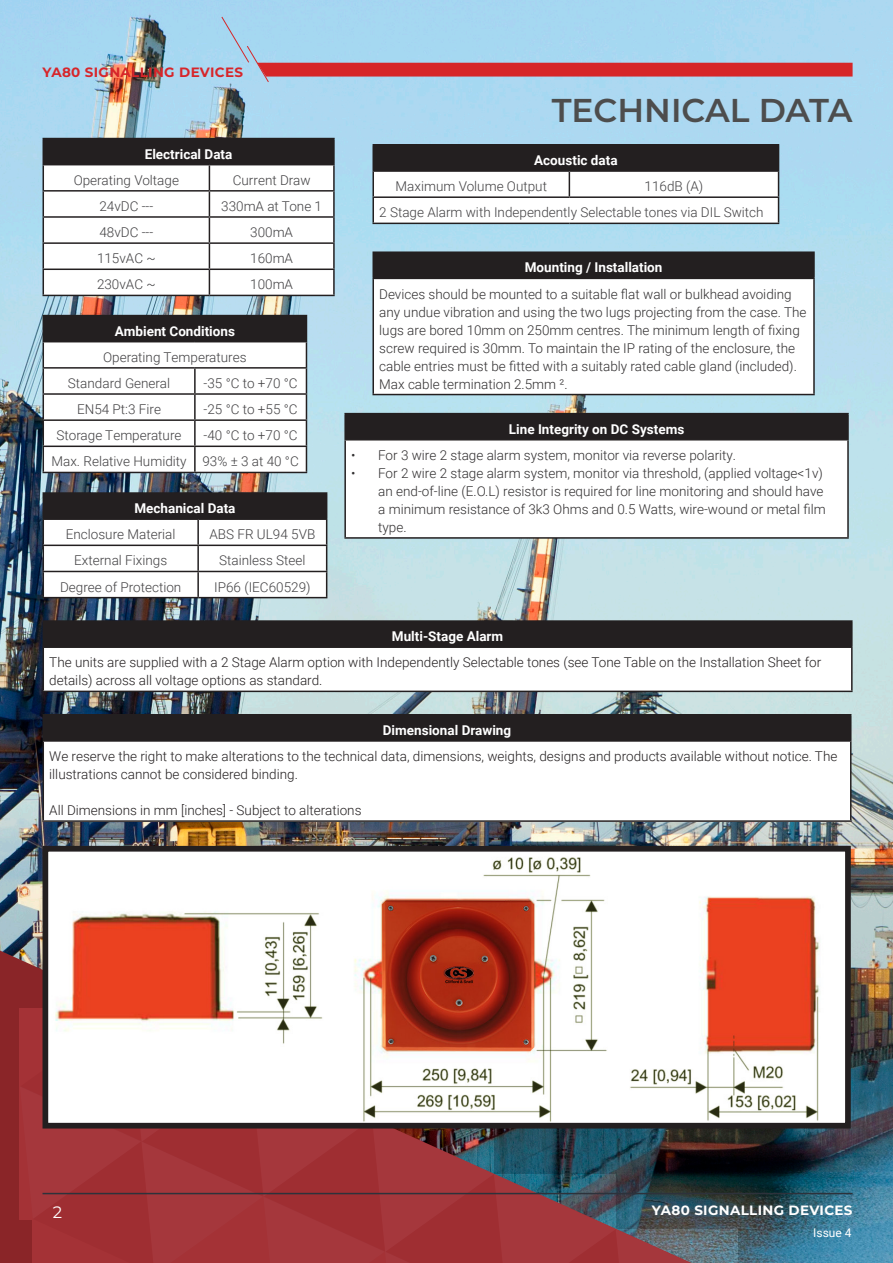
<style>
.page{position:relative;width:893px;height:1263px;background:#fff}
.page>*{position:absolute;margin:0;border:0;box-sizing:border-box;transform-origin:0 0}
.t1{font:600 33px "Montserrat";color:#4d4d4d}
.t2{font:16.5px "Montserrat";color:#fff}
.t3{font:300 13.5px/18px "Roboto";color:#312f30}
.t4{font:300 13.5px "Roboto";color:#414042}
.t5{font:300 13.5px/18px "Roboto";color:#231f20}
.t6{font:700 13.5px "Roboto";color:#fff}
.t7{font:700 13.5px "Montserrat";letter-spacing:.025em;color:#d7252a}
.t8{font:700 13.5px "Montserrat";letter-spacing:.025em;color:#fff}
.t9{font:12px "Roboto";color:#fff}
</style>
<div class="page">
<img style="left:0;top:0;width:893px;height:1263px">
<hr style="left:43px;top:138px;width:166px;height:1px;background:#231f20">
<hr style="left:209px;top:138px;width:126px;height:1px;background:#231f20">
<hr style="left:333px;top:139px;width:2px;height:25px;background:#231f20">
<hr style="left:209px;top:164px;width:126px;height:1px;background:#231f20">
<hr style="left:333px;top:165px;width:2px;height:25px;background:#231f20">
<hr style="left:209px;top:190px;width:126px;height:2px;background:#231f20">
<hr style="left:333px;top:192px;width:2px;height:24px;background:#231f20">
<hr style="left:209px;top:216px;width:126px;height:2px;background:#231f20">
<hr style="left:333px;top:218px;width:2px;height:24px;background:#231f20">
<hr style="left:209px;top:242px;width:126px;height:2px;background:#231f20">
<hr style="left:333px;top:244px;width:2px;height:25px;background:#231f20">
<hr style="left:209px;top:269px;width:126px;height:1px;background:#231f20">
<svg style="left:43px;top:139px;width:291px;height:156px"></svg>
<hr style="left:333px;top:270px;width:2px;height:25px;background:#231f20">
<hr style="left:43px;top:295px;width:166px;height:1px;background:#231f20">
<hr style="left:209px;top:295px;width:126px;height:1px;background:#231f20">
<hr style="left:372px;top:144px;width:197px;height:2px;background:#231f20">
<hr style="left:372px;top:146px;width:2px;height:24px;background:#231f20">
<hr style="left:569px;top:144px;width:210px;height:2px;background:#231f20">
<hr style="left:372px;top:170px;width:197px;height:2px;background:#231f20">
<hr style="left:372px;top:172px;width:2px;height:24px;background:#231f20">
<hr style="left:372px;top:196px;width:197px;height:2px;background:#231f20">
<hr style="left:372px;top:198px;width:2px;height:25px;background:#231f20">
<svg style="left:373px;top:146px;width:406px;height:77px"></svg>
<hr style="left:372px;top:223px;width:197px;height:1px;background:#231f20">
<hr style="left:569px;top:223px;width:210px;height:1px;background:#231f20">
<svg style="left:0;top:950px;width:43px;height:313px;background:#8a2b2e"></svg>
<svg style="left:20px;top:1009px;width:717px;height:254px;background:#83383e"></svg>
<img style="left:50px;top:853px;width:794px;height:268px">
<div style="left:43px;top:846px;width:808px;height:282px;border:6px solid #231f20"></div>
<hr style="left:43px;top:315px;width:152px;height:1px;background:#231f20">
<hr style="left:195px;top:315px;width:112px;height:1px;background:#231f20">
<svg style="left:43px;top:316px;width:264px;height:156px"></svg>
<hr style="left:43px;top:472px;width:152px;height:1px;background:#231f20">
<hr style="left:195px;top:472px;width:112px;height:1px;background:#231f20">
<hr style="left:43px;top:492px;width:155px;height:2px;background:#231f20">
<hr style="left:198px;top:492px;width:129px;height:2px;background:#231f20">
<svg style="left:43px;top:494px;width:284px;height:103px"></svg>
<hr style="left:43px;top:597px;width:155px;height:1px;background:#231f20">
<hr style="left:198px;top:597px;width:129px;height:1px;background:#231f20">
<div style="left:43px;top:715px;width:808px;height:26px;background:#231f20"></div>
<div style="left:43px;top:741px;width:808px;height:80px;background:#fff"></div>
<hr style="left:43px;top:714px;width:808px;height:1px;background:#231f20">
<hr style="left:43px;top:740px;width:808px;height:2px;background:#231f20">
<hr style="left:43px;top:742px;width:1px;height:78px;background:#231f20">
<hr style="left:850px;top:742px;width:1px;height:78px;background:#231f20">
<hr style="left:43px;top:820px;width:808px;height:2px;background:#231f20">
<div style="left:43px;top:621px;width:809px;height:26px;background:#231f20"></div>
<div style="left:43px;top:647px;width:809px;height:44px;background:#fff"></div>
<hr style="left:43px;top:620px;width:810px;height:2px;background:#231f20">
<hr style="left:851px;top:622px;width:2px;height:24px;background:#231f20">
<hr style="left:43px;top:646px;width:810px;height:2px;background:#231f20">
<hr style="left:43px;top:648px;width:1px;height:43px;background:#231f20">
<hr style="left:851px;top:648px;width:2px;height:43px;background:#231f20">
<hr style="left:43px;top:691px;width:810px;height:1px;background:#231f20">
<div style="left:345px;top:414px;width:503px;height:26px;background:#231f20"></div>
<div style="left:345px;top:440px;width:503px;height:98px;background:#fff"></div>
<hr style="left:344px;top:413px;width:505px;height:1px;background:#231f20">
<hr style="left:344px;top:414px;width:2px;height:25px;background:#231f20">
<hr style="left:847px;top:414px;width:2px;height:25px;background:#231f20">
<hr style="left:344px;top:439px;width:505px;height:1px;background:#231f20">
<hr style="left:344px;top:440px;width:2px;height:97px;background:#231f20">
<hr style="left:847px;top:440px;width:2px;height:97px;background:#231f20">
<hr style="left:344px;top:537px;width:505px;height:2px;background:#231f20">
<div style="left:373px;top:252px;width:441px;height:26px;background:#231f20"></div>
<div style="left:373px;top:278px;width:441px;height:116px;background:#fff"></div>
<hr style="left:372px;top:251px;width:443px;height:2px;background:#231f20">
<hr style="left:372px;top:253px;width:2px;height:25px;background:#231f20">
<hr style="left:813px;top:253px;width:2px;height:25px;background:#231f20">
<hr style="left:372px;top:278px;width:443px;height:1px;background:#231f20">
<hr style="left:372px;top:279px;width:2px;height:115px;background:#231f20">
<hr style="left:813px;top:279px;width:2px;height:115px;background:#231f20">
<hr style="left:372px;top:394px;width:443px;height:1px;background:#231f20">
<hr style="left:43px;top:1193px;width:810px;height:1px;background:#2d323b">
<svg style="left:221px;top:16px;width:632px;height:67px;background:#b0b4c9"></svg>
<p class="t7" style="left:43px;top:63px;width:202px">YA80 SIGNALLING DEVICES</p>
<p class="t6" style="left:145px;top:144px;width:89px">Electrical Data</p>
<p class="t4" style="left:74px;top:171px;width:107px">Operating Voltage</p>
<p class="t4" style="left:233px;top:171px;width:79px">Current Draw</p>
<p class="t4" style="left:99px;top:197px;width:55px">24vDC ---</p>
<p class="t4" style="left:221px;top:197px;width:102px">330mA at Tone 1</p>
<p class="t4" style="left:99px;top:223px;width:55px">48vDC ---</p>
<p class="t4" style="left:250px;top:223px;width:44px">300mA</p>
<p class="t4" style="left:97px;top:249px;width:60px">115vAC ~</p>
<p class="t4" style="left:250px;top:249px;width:44px">160mA</p>
<p class="t4" style="left:97px;top:275px;width:60px">230vAC ~</p>
<p class="t4" style="left:250px;top:275px;width:44px">100mA</p>
<p class="t6" style="left:115px;top:321px;width:122px">Ambient Conditions</p>
<p class="t4" style="left:103px;top:348px;width:145px">Operating Temperatures</p>
<p class="t4" style="left:68px;top:374px;width:104px">Standard General</p>
<p class="t4" style="left:204px;top:374px;width:96px">-35 °C to +70 °C</p>
<p class="t4" style="left:77px;top:400px;width:85px">EN54 Pt:3 Fire</p>
<p class="t4" style="left:204px;top:400px;width:96px">-25 °C to +55 °C</p>
<p class="t4" style="left:57px;top:426px;width:126px">Storage Temperature</p>
<p class="t4" style="left:204px;top:426px;width:96px">-40 °C to +70 °C</p>
<p class="t4" style="left:51px;top:452px;width:137px">Max. Relative Humidity</p>
<p class="t4" style="left:202px;top:452px;width:98px">93% ± 3 at 40 °C</p>
<p class="t6" style="left:134px;top:499px;width:103px">Mechanical Data</p>
<p class="t4" style="left:66px;top:525px;width:111px">Enclosure Material</p>
<p class="t4" style="left:210px;top:525px;width:107px">ABS FR UL94 5VB</p>
<p class="t4" style="left:74px;top:551px;width:94px">External Fixings</p>
<p class="t4" style="left:219px;top:551px;width:88px">Stainless Steel</p>
<p class="t4" style="left:60px;top:577px;width:123px">Degree of Protection</p>
<p class="t4" style="left:214px;top:577px;width:98px">IP66 (IEC60529)</p>
<p class="t1" style="left:552px;top:87px;width:302px">TECHNICAL DATA</p>
<p class="t6" style="left:534px;top:151px;width:85px">Acoustic data</p>
<p class="t4" style="left:396px;top:177px;width:153px">Maximum Volume Output</p>
<p class="t4" style="left:645px;top:177px;width:60px">116dB (A)</p>
<p class="t4" style="left:379px;top:203px;width:386px">2 Stage Alarm with Independently Selectable tones via DIL Switch</p>
<p class="t6" style="left:525px;top:258px;width:139px">Mounting / Installation</p>
<p class="t3" style="left:379px;top:284px;width:429px">Devices should be mounted to a suitable flat wall or bulkhead avoiding any undue vibration and using the two lugs projecting from the case. The lugs are bored 10mm on 250mm centres. The minimum length of fixing screw required is 30mm. To maintain the IP rating of the enclosure, the cable entries must be fitted with a suitably rated cable gland (included).<br>Max cable termination 2.5mm ².</p>
<p class="t6" style="left:509px;top:419px;width:177px">Line Integrity on DC Systems</p>
<p class="t3" style="left:351px;top:446px;width:386px">• For 3 wire 2 stage alarm system, monitor via reverse polarity.</p>
<p class="t3" style="left:378px;top:464px;width:449px;text-indent:-27px">• For 2 wire 2 stage alarm system, monitor via threshold, (applied voltage&lt;1v) an end-of-line (E.O.L) resistor is required for line monitoring and should have a minimum resistance of 3k3 Ohms and 0.5 Watts, wire-wound or metal film type.</p>
<p class="t6" style="left:392px;top:627px;width:113px">Multi-Stage Alarm</p>
<p class="t5" style="left:49px;top:653px;width:774px">The units are supplied with a 2 Stage Alarm option with Independently Selectable tones (see Tone Table on the Installation Sheet for details) across all voltage options as standard.</p>
<p class="t6" style="left:383px;top:721px;width:130px">Dimensional Drawing</p>
<p class="t5" style="left:49px;top:747px;width:790px">We reserve the right to make alterations to the technical data, dimensions, weights, designs and products available without notice. The illustrations cannot be considered binding.</p>
<p class="t5" style="left:49px;top:801px;width:314px">All Dimensions in mm [inches] - Subject to alterations</p>
<p class="t2" style="left:53px;top:1201px;width:11px">2</p>
<p class="t8" style="left:652px;top:1200px;width:202px">YA80 SIGNALLING DEVICES</p>
<p class="t9" style="left:813px;top:1224px;width:40px">Issue 4</p>
</div>
